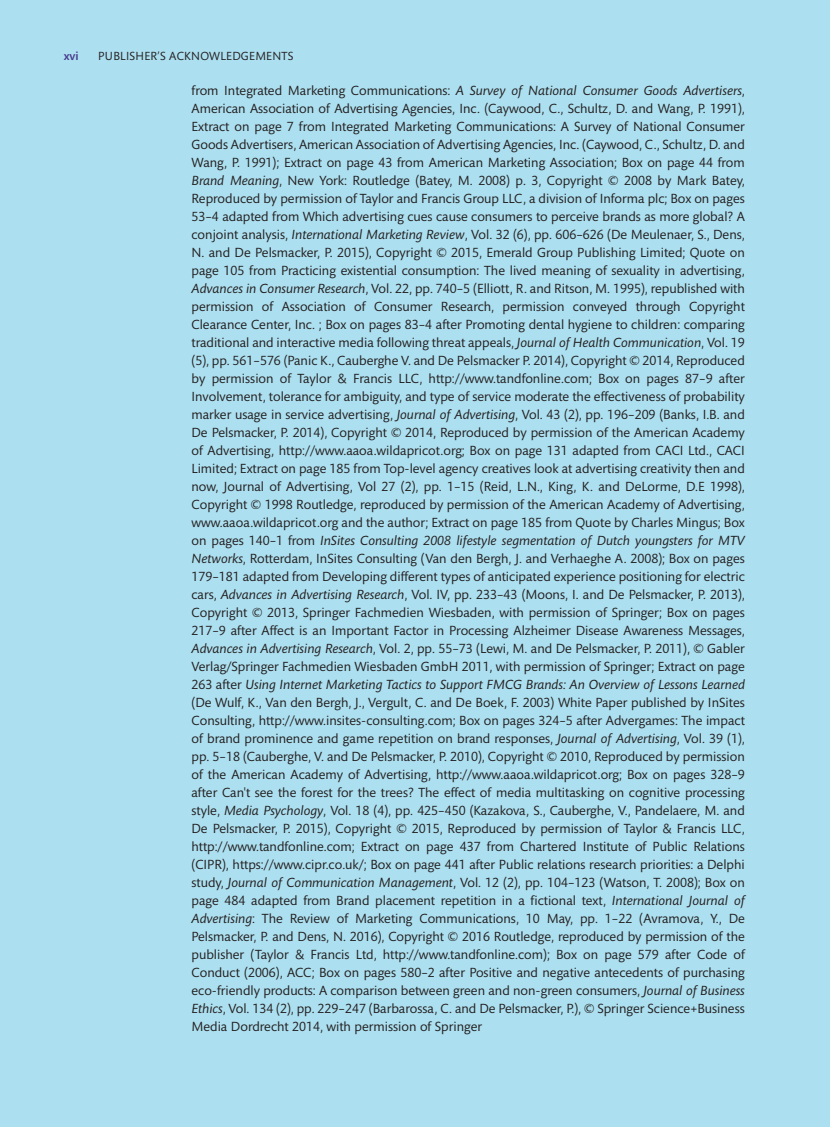
<style>
.page{position:relative;width:830px;height:1127px;background:#fff}
.page>*{position:absolute;margin:0;border:0;box-sizing:border-box;transform-origin:0 0}
.t1{font:13.5px/18px "Mundo Sans Pro";color:#231f20}
.t2{font:12px "Mundo Sans Pro";letter-spacing:.02em;color:#231f20}
.t3{font:500 12px "Mundo Sans Pro";color:#493b8d}
.s1{font-style:italic}
</style>
<div class="page">
<div style="left:0;top:0;width:829px;height:1127px;background:#acdfef"></div>
<p class="t3" style="left:64px;top:48px;width:16px">xvi</p>
<p class="t2" style="left:98px;top:49px;width:120px">Publisher’s acknowledgeme</p>
<p class="t2" style="left:272px;top:49px;width:21px">nts</p>
<p class="t1" style="left:191px;top:81px;width:554px">from I ntegrated Marketing Communications: <span class="s1">A Survey of National Consumer Goods Advertisers</span>, American Association of Advertising Agencies, I nc. (Caywood, C., Schultz, D. and Wang, P. 1991), Extract on page 7 from I ntegrated Marketing Communications: A Survey of N ational Consumer Goods Advertisers, American Association of Advertising Agencies, I nc. (Caywood, C., Schultz, D. and Wang, P. 1991); Extract on page 43 from American Marketing Association; Box on page 44 from <span class="s1">Brand Meaning</span>, N ew York: Routledge (Batey, M. 2008) p. 3, Copyright © 2008 by Mark Batey, Reproduced by permission of Taylor and Francis Group LLC, a division of I nforma plc; Box on pages 53–4 adapted from Which advertising cues cause consumers to perceive brands as more global? A conjoint analysis, <span class="s1">International Marketing Review</span>, Vol. 32 (6), pp. 606–626 (De Meulenaer, S., Dens, N . and De Pelsmacker, P. 2015), Copyright © 2015, Emerald Group Publishing Limited; Quote on page 105 from Practicing existential consumption: The lived meaning of sexuality in advertising, <span class="s1">Advances in Consumer Research</span>, Vol. 22, pp. 740–5 (Elliott, R . and Ritson, M. 1995), republished with permission of Association of Consumer Research, permission conveyed through Copyright Clearance Center, I nc. ; Box on pages 83–4 after Promoting dental hygiene to children: comparing traditional and interactive media following threat appeals, <span class="s1">Journal of Health Communication</span>, Vol. 19 (5), pp. 561–576 (Panic K., Cauberghe V. and De Pelsmacker P. 2014), Copyright © 2014, Reproduced by permission of Taylor &amp; Francis LLC, http://www.tandfonline.com; Box on pages 87–9 after I nvolvement, tolerance for ambiguity, and type of service moderate the effectiveness of probability marker usage in service advertising, <span class="s1">Journal of Advertising</span>, Vol. 43 (2), pp. 196–209 (Banks, I .B. and De Pelsmacker, P. 2014), Copyright © 2014, Reproduced by permission of the American Academy of Advertising, http://www.aaoa.wildapricot.org; Box on page 131 adapted from CACI Ltd., CACI Limited; Extract on page 185 from Top-level agency creatives look at advertising creativity then and now, Journal of Advertising, Vol 27 (2), pp. 1–15 (Reid, L.N ., King, K. and DeLorme, D.E 1998), Copyright © 1998 Routledge, reproduced by permission of the American Academy of Advertising, www.aaoa.wildapricot.org and the author; Extract on page 185 from Quote by Charles Mingus; Box on pages 140–1 from <span class="s1">InSites Consulting 2008 lifestyle segmentation of Dutch youngsters for MTV Networks</span>, Rotterdam, I nSites Consulting (Van den Bergh, J. and Verhaeghe A. 2008); Box on pages 179–181 adapted from Developing different types of anticipated experience positioning for electric cars, <span class="s1">Advances in Advertising Research</span>, Vol. IV, pp. 233–43 (Moons, I . and De Pelsmacker, P. 2013), Copyright © 2013, Springer Fachmedien Wiesbaden, with permission of Springer; Box on pages 217–9 after Affect is an I mportant Factor in Processing Alzheimer Disease Awareness Messages, <span class="s1">Advances in Advertising Research</span>, Vol. 2, pp. 55–73 (Lewi, M. and De Pelsmacker, P. 2011), © Gabler Verlag/Springer Fachmedien Wiesbaden GmbH 2011, with permission of Springer; Extract on page 263 after <span class="s1">Using Internet Marketing Tactics to Support FMCG Brands: An Overview of Lessons Learned </span>(De Wulf, K., Van den Bergh, J., Vergult, C. and De Boek, F. 2003) White Paper published by I nSites Consulting, http://www.insites-consulting.com; Box on pages 324–5 after Advergames: The impact of brand prominence and game repetition on brand responses, <span class="s1">Journal of Advertising</span>, Vol. 39 (1), pp. 5–18 (Cauberghe, V. and De Pelsmacker, P. 2010), Copyright © 2010, Reproduced by permission of the American Academy of Advertising, http://www.aaoa.wildapricot.org; Box on pages 328–9 after Can't see the forest for the trees? The effect of media multitasking on cognitive processing style, <span class="s1">Media Psychology</span>, Vol. 18 (4), pp. 425–450 (Kazakova, S., Cauberghe, V., Pandelaere, M. and De Pelsmacker, P. 2015), Copyright © 2015, Reproduced by permission of Taylor &amp; Francis LLC, http://www.tandfonline.com; Extract on page 437 from Chartered I nstitute of Public Relations (CI PR), https://www.cipr.co.uk/; Box on page 441 after Public relations research priorities: a Delphi study, <span class="s1">Journal of Communication Management</span>, Vol. 12 (2), pp. 104–123 (Watson, T. 2008); Box on page 484 adapted from Brand placement repetition in a fictional text, <span class="s1">International Journal of Advertising</span>: The Review of Marketing Communications, 10 May, pp. 1–22 (Avramova, Y., De Pelsmacker, P. and Dens, N . 2016), Copyright © 2016 Routledge, reproduced by permission of the publisher (Taylor &amp; Francis Ltd, http://www.tandfonline.com); Box on page 579 after Code of Conduct (2006), ACC; Box on pages 580–2 after Positive and negative antecedents of purchasing eco-friendly products: A comparison between green and non-green consumers, <span class="s1">Journal of Business Ethics</span>, Vol. 134 (2), pp. 229–247 (Barbarossa, C. and De Pelsmacker, P.), © Springer Science+Business Media Dordrecht 2014, with permission of Springer</p>
</div>
